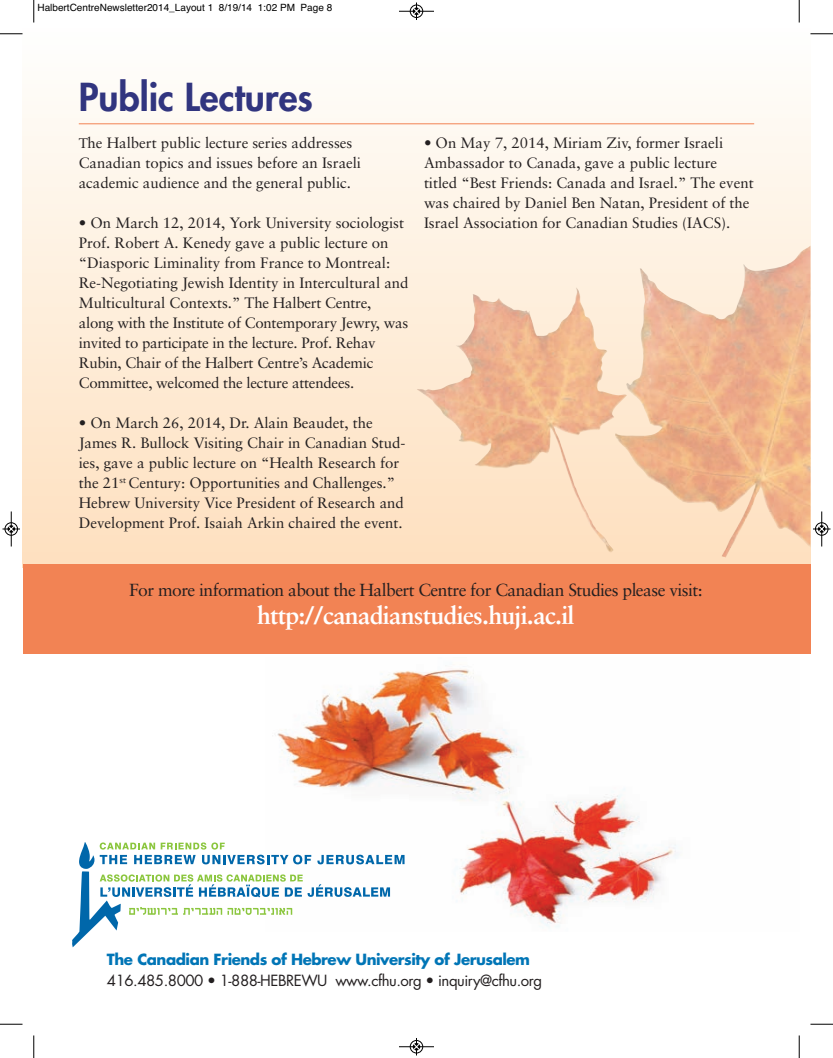
<style>
.page{position:relative;width:833px;height:1058px;background:#fff}
.page>*{position:absolute;margin:0;border:0;box-sizing:border-box;transform-origin:0 0}
.t1{font:800 37.5px "Futura";color:#31357f}
.t2{font:700 25px "Sabon";letter-spacing:-.03em;color:#fff}
.t3{font:17.5px "Sabon";letter-spacing:-.03em;color:#231f20}
.t4{font:15px/20px "Sabon";color:#231f20}
.t5{font:15px "Futura";letter-spacing:-.03em;color:#231f20}
.t6{font:700 15px "Futura";letter-spacing:-.03em;color:#0075b6}
.t7{font:10px "Helvetica";color:#000}
.s1{font-size:13.75px}
</style>
<div class="page">
<img style="left:277px;top:669px;width:400px;height:258px">
<div style="left:22px;top:22px;width:788px;height:545px;background:linear-gradient(to bottom,#fefffd,#fee0be)"></div>
<hr style="left:79px;top:123px;width:675px;height:1px;background:#f28354">
<svg style="left:72px;top:842px;width:332px;height:105px"></svg>
<div style="left:22px;top:564px;width:788px;height:89px;background:#f28354"></div>
<img style="left:615px;top:245px;width:195px;height:312px">
<img style="left:417px;top:287px;width:210px;height:266px">
<svg style="left:33px;top:0;width:2px;height:22px"></svg>
<svg style="left:0;top:33px;width:22px;height:2px"></svg>
<svg style="left:798px;top:0;width:2px;height:22px"></svg>
<svg style="left:810px;top:33px;width:22px;height:2px"></svg>
<svg style="left:33px;top:1035px;width:2px;height:23px"></svg>
<svg style="left:0;top:1023px;width:22px;height:2px"></svg>
<svg style="left:798px;top:1035px;width:2px;height:23px"></svg>
<svg style="left:810px;top:1023px;width:22px;height:2px"></svg>
<hr style="left:399px;top:11px;width:35px;height:1px;background:#000">
<div style="left:410px;top:5px;width:13px;height:13px;border:1px solid #000;border-radius:50%"></div>
<svg style="left:413px;top:2px;width:6px;height:18px"></svg>
<hr style="left:399px;top:1046px;width:35px;height:1px;background:#000">
<div style="left:410px;top:1040px;width:13px;height:13px;border:1px solid #000;border-radius:50%"></div>
<svg style="left:413px;top:1038px;width:6px;height:17px"></svg>
<hr style="left:11px;top:511px;width:1px;height:35px;background:#000">
<div style="left:5px;top:522px;width:13px;height:13px;border:1px solid #000;border-radius:50%"></div>
<svg style="left:2px;top:526px;width:18px;height:6px"></svg>
<hr style="left:821px;top:511px;width:1px;height:35px;background:#000">
<div style="left:815px;top:522px;width:13px;height:13px;border:1px solid #000;border-radius:50%"></div>
<svg style="left:813px;top:526px;width:17px;height:6px"></svg>
<p class="t7" style="left:38px;top:2px;width:296px">HalbertCentreNewsletter2014_Layout 1 8/19/14 1:02 PM Page 8</p>
<h1 class="t1" style="left:79px;top:79px;width:235px">Public Lectures</h1>
<p class="t4" style="left:79px;top:134px;width:284px"><span class="s1">T</span>he Halbert public lecture series addresses<br>Canadian topics and issues before an Israeli academic audience and the general public.</p>
<p class="t4" style="left:79px;top:214px;width:331px">• On March 12, 2014, York University sociologist Prof. Robert A. Kenedy gave a public lecture on “Diasporic Liminality from France to Montreal:<br>Re-Negotiating Jewish Identity in Intercultural and Multicultural Contexts.” The Halbert Centre, along with the Institute of Contemporary Jewry, was invited to participate in the lecture. Prof. Rehav Rubin, Chair of the Halbert Centre’s Academic Committee, welcomed the lecture attendees.</p>
<p class="t4" style="left:79px;top:414px;width:328px">• On March 26, 2014, Dr. Alain Beaudet, the James R. Bullock Visiting Chair in Canadian Stud&shy;ies, gave a public lecture on “Health Research for the 21<sup>st</sup> Century: Opportunities and Challenges.” Hebrew University Vice President of Research and Development Prof. Isaiah Arkin chaired the event.</p>
<p class="t4" style="left:424px;top:134px;width:331px">• On May 7, 2014, Miriam Ziv, former Israeli Ambassador to Canada, gave a public lecture titled “Best Friends: Canada and Israel.” The event was chaired by Daniel Ben Natan, President of the Israel Association for Canadian Studies (IACS).</p>
<p class="t3" style="left:129px;top:582px;width:575px">For more information about the Halbert Centre for Canadian Studies please visit:</p>
<h2 class="t2" style="left:257px;top:605px;width:319px">http://canadianstudies.huji.ac.il</h2>
<p class="t6" style="left:107px;top:952px;width:424px">The Canadian Friends of Hebrew University of Jerusalem</p>
<p class="t5" style="left:107px;top:974px;width:436px">416.485.8000 • 1-888-HEBREWU www.cfhu.org • inquiry@cfhu.org</p>
</div>
